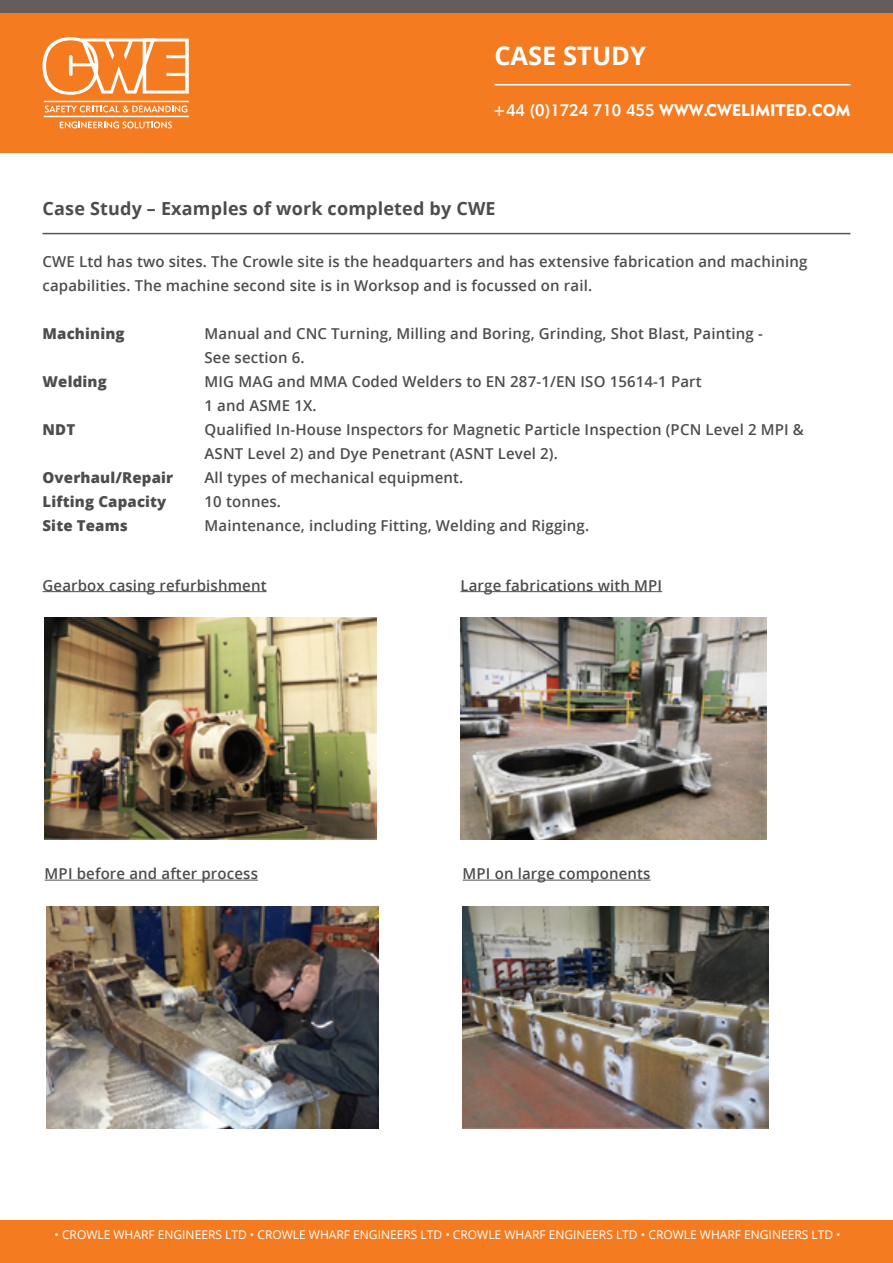
<style>
.page{position:relative;width:893px;height:1263px;background:#fff}
.page>*{position:absolute;margin:0;border:0;box-sizing:border-box;transform-origin:0 0}
.t1{font:700 25.5px "Open Sans";color:#fff}
.t2{font:700 18px "Open Sans";letter-spacing:.01em;color:#4d4d4f}
.t3{font:16.5px "Geometric 415 BT Black A";color:#fff}
.t4{font:600 15px/24px "Open Sans";letter-spacing:.01em;color:#4d4d4f}
.t5{font:800 15px "Open Sans";letter-spacing:.01em;color:#4d4d4f}
.t6{font:12px "Open Sans";color:#fff}
.s1{font-family:"Geometric 415 BT Medium A"}
</style>
<div class="page">
<div style="left:0;top:0;width:893px;height:21px;background:#655c5c"></div>
<div style="left:0;top:1220px;width:893px;height:43px;background:#f47b20"></div>
<div style="left:0;top:14px;width:893px;height:139px;background:#f47b20"></div>
<svg style="left:43px;top:37px;width:146px;height:58px"></svg>
<svg style="left:60px;top:121px;width:112px;height:7px"></svg>
<hr style="left:44px;top:101px;width:145px;height:1px;background:#fff">
<hr style="left:44px;top:116px;width:145px;height:1px;background:#fff">
<svg style="left:45px;top:105px;width:142px;height:7px"></svg>
<hr style="left:494px;top:84px;width:356px;height:1px;background:#fff">
<hr style="left:43px;top:233px;width:807px;height:1px;background:#4d5265">
<hr style="left:43px;top:591px;width:224px;height:1px;background:#4d4d4f">
<hr style="left:460px;top:591px;width:202px;height:1px;background:#4d4d4f">
<img style="left:45px;top:618px;width:332px;height:222px">
<img style="left:460px;top:618px;width:306px;height:222px">
<hr style="left:45px;top:880px;width:213px;height:1px;background:#4d4d4f">
<hr style="left:463px;top:880px;width:188px;height:1px;background:#4d4d4f">
<img style="left:47px;top:906px;width:332px;height:222px">
<img style="left:463px;top:906px;width:306px;height:222px">
<h1 class="t1" style="left:494px;top:46px;width:153px">CASE STUDY</h1>
<p class="t3" style="left:492px;top:100px;width:360px"><span class="s1">+44 (0)1724 710 455</span> WWW.CWELIMITED.COM</p>
<p class="t2" style="left:43px;top:201px;width:455px">Case Study – Examples of work completed by CWE</p>
<p class="t4" style="left:43px;top:251px;width:766px">CWE Ltd has two sites. The Crowle site is the headquarters and has extensive fabrication and machining capabilities. The machine second site is in Worksop and is focussed on rail.</p>
<p class="t5" style="left:43px;top:328px;width:84px">Machining</p>
<p class="t4" style="left:205px;top:323px;width:560px">Manual and CNC Turning, Milling and Boring, Grinding, Shot Blast, Painting -<br>See section 6.</p>
<p class="t5" style="left:43px;top:376px;width:66px">Welding</p>
<p class="t4" style="left:205px;top:371px;width:499px">MIG MAG and MMA Coded Welders to EN 287-1/EN ISO 15614-1 Part<br>1 and ASME 1X.</p>
<p class="t5" style="left:43px;top:424px;width:34px">NDT</p>
<p class="t4" style="left:205px;top:419px;width:601px">Qualified In-House Inspectors for Magnetic Particle Inspection (PCN Level 2 MPI &amp;<br>ASNT Level 2) and Dye Penetrant (ASNT Level 2).</p>
<p class="t5" style="left:43px;top:472px;width:132px">Overhaul/Repair</p>
<p class="t4" style="left:205px;top:467px;width:260px">All types of mechanical equipment.</p>
<p class="t5" style="left:43px;top:496px;width:125px">Lifting Capacity</p>
<p class="t4" style="left:205px;top:491px;width:78px">10 tonnes.</p>
<p class="t5" style="left:43px;top:520px;width:87px">Site Teams</p>
<p class="t4" style="left:205px;top:515px;width:386px">Maintenance, including Fitting, Welding and Rigging.</p>
<p class="t4" style="left:43px;top:575px;width:226px">Gearbox casing refurbishment</p>
<p class="t4" style="left:460px;top:575px;width:203px">Large fabrications with MPI</p>
<p class="t4" style="left:45px;top:863px;width:215px">MPI before and after process</p>
<p class="t4" style="left:463px;top:863px;width:189px">MPI on large components</p>
<p class="t6" style="left:54px;top:1230px;width:788px">• CROWLE WHARF ENGINEERS LTD • CROWLE WHARF ENGINEERS LTD • CROWLE WHARF ENGINEERS LTD • CROWLE WHARF ENGINEERS LTD •</p>
</div>
